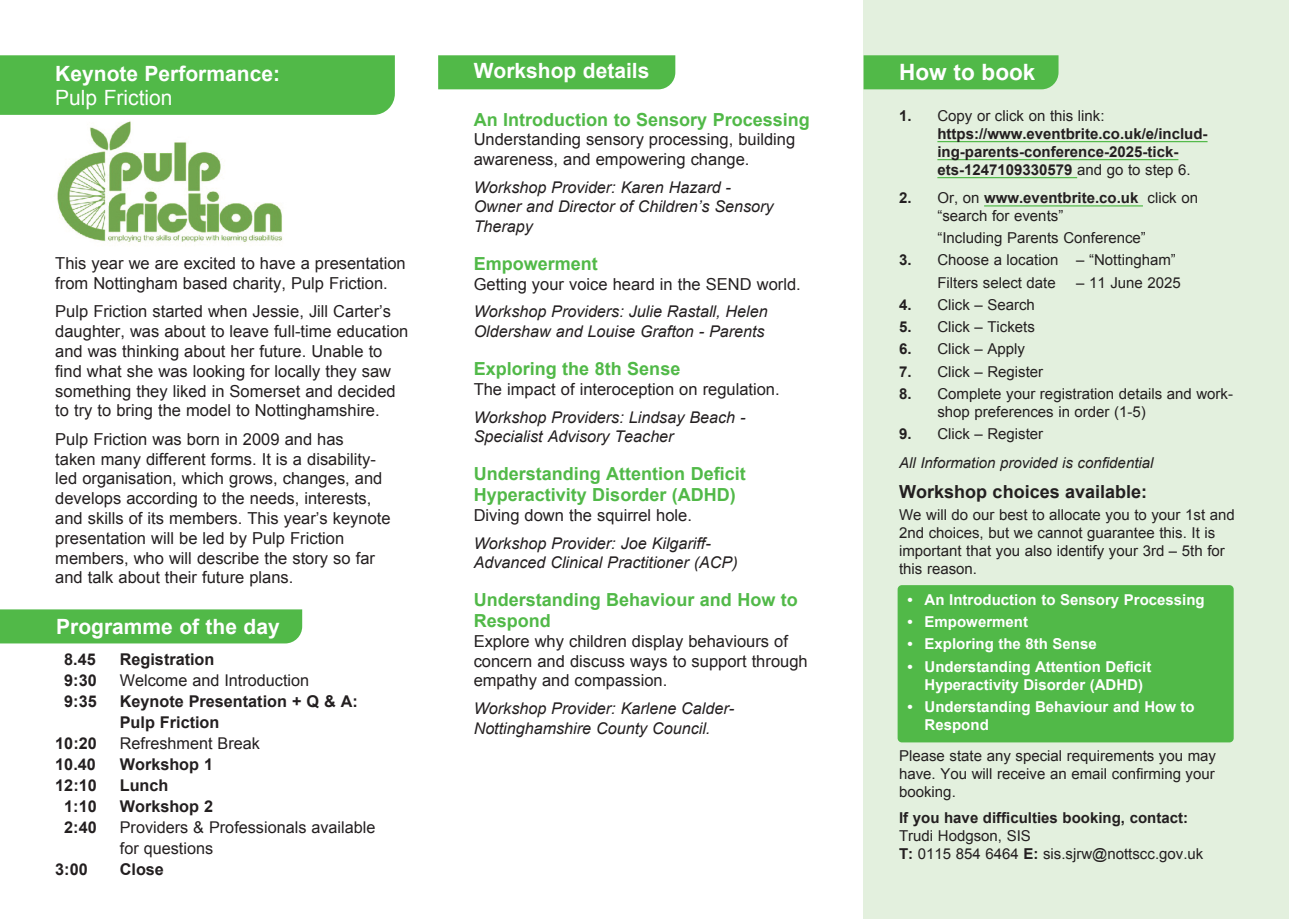
<style>
.page{position:relative;width:1289px;height:919px;background:#fff}
.page>*{position:absolute;margin:0;border:0;box-sizing:border-box;transform-origin:0 0}
.t1{font:700 22.5px "Arial";color:#fff}
.t2{font:700 21px "Arial";color:#fff}
.t3{font:21px "Arial";color:#fff}
.t4{font:700 18px/21px "Arial";color:#51b948}
.t5{font:700 18px "Arial";color:#231f20}
.t6{font:16.5px/19.8px "Arial";color:#231f20}
.t7{font:italic 16.2px/19.4px "Arial";color:#231f20}
.t8{font:700 16.2px/21px "Arial";color:#231f20}
.t9{font:16.2px/21px "Arial";color:#231f20}
.t10{font:15px/18px "Arial";color:#231f20}
.t11{font:700 15px/18px "Arial";color:#231f20}
.t12{font:700 15px/18px "Arial";color:#fff;text-align:center}
.t13{font:italic 15px/28.2px "Arial";color:#231f20}
.s1{font-weight:400}
.s2{font-weight:700}
.s3{font-weight:700;font-style:normal}
.s4{font-style:normal}
</style>
<div class="page">
<div style="left:863px;top:0;width:425px;height:918px;background:#e3f0de"></div>
<div style="left:438px;top:55px;width:237px;height:34px;background:#51b948"></div>
<div style="left:863px;top:55px;width:195px;height:34px;background:#51b948"></div>
<div style="left:0;top:609px;width:302px;height:34px;background:#51b948"></div>
<div style="left:897px;top:585px;width:336px;height:157px;background:#51b948;border-radius:4px"></div>
<hr style="left:937px;top:141px;width:270px;height:1px;background:#51b948">
<hr style="left:937px;top:159px;width:241px;height:1px;background:#51b948">
<hr style="left:937px;top:177px;width:140px;height:1px;background:#51b948">
<hr style="left:984px;top:205px;width:158px;height:1px;background:#51b948">
<div style="left:0;top:55px;width:395px;height:60px;background:#51b948"></div>
<img style="left:57px;top:121px;width:226px;height:122px">
<p class="t2" style="left:55px;top:59px;width:226px">Keynote Performance:</p>
<p class="t3" style="left:55px;top:84px;width:119px">Pulp Friction</p>
<p class="t6" style="left:55px;top:254px;width:352px">This year we are excited to have a presentation from Nottingham based charity, Pulp Friction.</p>
<p class="t6" style="left:55px;top:302px;width:354px">Pulp Friction started when Jessie, Jill Carter’s daughter, was about to leave full-time education and was thinking about her future. Unable to find what she was looking for locally they saw something they liked in Somerset and decided to try to bring the model to Nottinghamshire.</p>
<p class="t6" style="left:55px;top:429px;width:337px">Pulp Friction was born in 2009 and has<br>taken many different forms. It is a disability&shy;led organisation, which grows, changes, and develops according to the needs, interests, and skills of its members. This year’s keynote presentation will be led by Pulp Friction members, who will describe the story so far and talk about their future plans.</p>
<p class="t2" style="left:56px;top:612px;width:225px">Programme of the day</p>
<p class="t8" style="left:64px;top:649px;width:33px">8.45</p>
<p class="t8" style="left:120px;top:649px;width:96px">Registration</p>
<p class="t8" style="left:64px;top:670px;width:34px">9:30</p>
<p class="t9" style="left:120px;top:670px;width:191px">Welcome and Introduction</p>
<p class="t8" style="left:64px;top:691px;width:34px">9:35</p>
<p class="t8" style="left:120px;top:691px;width:239px">Keynote Presentation + Q &amp; A:<br>Pulp Friction</p>
<p class="t8" style="left:55px;top:733px;width:43px">10:20</p>
<p class="t9" style="left:120px;top:733px;width:142px">Refreshment Break</p>
<p class="t8" style="left:55px;top:754px;width:42px">10.40</p>
<p class="t8" style="left:120px;top:754px;width:95px">Workshop 1</p>
<p class="t8" style="left:55px;top:775px;width:43px">12:10</p>
<p class="t8" style="left:120px;top:775px;width:50px">Lunch</p>
<p class="t8" style="left:64px;top:796px;width:34px">1:10</p>
<p class="t8" style="left:120px;top:796px;width:95px">Workshop 2</p>
<p class="t8" style="left:64px;top:817px;width:34px">2:40</p>
<p class="t9" style="left:120px;top:817px;width:257px">Providers &amp; Professionals available for questions</p>
<p class="t8" style="left:55px;top:859px;width:34px">3:00</p>
<p class="t8" style="left:120px;top:859px;width:46px">Close</p>
<p class="t2" style="left:473px;top:57px;width:177px">Workshop details</p>
<p class="t4" style="left:473px;top:109px;width:338px">An Introduction to Sensory Processing</p>
<p class="t6" style="left:473px;top:130px;width:323px">Understanding sensory processing, building awareness, and empowering change.</p>
<p class="t7" style="left:473px;top:178px;width:301px">Workshop Provider: Karen Hazard -<br>Owner and Director of Children’s Sensory<br>Therapy</p>
<p class="t4" style="left:473px;top:253px;width:126px">Empowerment</p>
<p class="t6" style="left:473px;top:274px;width:328px">Getting your voice heard in the SEND world.</p>
<p class="t7" style="left:473px;top:302px;width:295px">Workshop Providers: Julie Rastall, Helen<br>Oldershaw and Louise Grafton - Parents</p>
<p class="t4" style="left:473px;top:358px;width:208px">Exploring the 8th Sense</p>
<p class="t6" style="left:473px;top:379px;width:307px">The impact of interoception on regulation.</p>
<p class="t7" style="left:473px;top:407px;width:273px">Workshop Providers: Lindsay Beach -<br>Specialist Advisory Teacher</p>
<p class="t4" style="left:473px;top:463px;width:273px">Understanding Attention Deficit<br>Hyperactivity Disorder (ADHD)</p>
<p class="t6" style="left:473px;top:505px;width:220px">Diving down the squirrel hole.</p>
<p class="t7" style="left:473px;top:533px;width:265px">Workshop Provider: Joe Kilgariff-<br>Advanced Clinical Practitioner (ACP)</p>
<p class="t4" style="left:473px;top:589px;width:326px">Understanding Behaviour and How to<br>Respond</p>
<p class="t6" style="left:473px;top:631px;width:335px">Explore why children display behaviours of concern and discuss ways to support through empathy and compassion.</p>
<p class="t7" style="left:473px;top:699px;width:262px">Workshop Provider: Karlene Calder-<br>Nottinghamshire County Council.</p>
<h1 class="t1" style="left:899px;top:57px;width:138px">How to book</h1>
<p class="t11" style="left:937px;top:107px;width:272px;text-indent:-38px">1. <span class="s1">Copy or click on this link: </span>https://www.eventbrite.co.uk/e/includ&shy;ing-parents-conference-2025-tick&shy;ets-1247109330579 <span class="s1">and go to step 6.</span></p>
<p class="t10" style="left:937px;top:189px;width:262px;text-indent:-38px"><span class="s2">2.</span> Or, on <span class="s2">www.eventbrite.co.uk</span> click on “search for events”</p>
<p class="t10" style="left:937px;top:229px;width:210px">“Including Parents Conference”</p>
<p class="t10" style="left:937px;top:249px;width:240px;line-height:22.2px;text-indent:-38px"><span class="s2">3.</span> Choose a location – “Nottingham”<br>Filters select date</p>
<p class="t10" style="left:1076px;top:273px;width:106px">– 11 June 2025</p>
<p class="t10" style="left:899px;top:296px;width:137px"><span class="s2">4.</span> Click – Search</p>
<p class="t10" style="left:899px;top:318px;width:137px"><span class="s2">5.</span> Click – Tickets</p>
<p class="t10" style="left:899px;top:340px;width:127px"><span class="s2">6.</span> Click – Apply</p>
<p class="t10" style="left:899px;top:362px;width:146px"><span class="s2">7.</span> Click – Register</p>
<p class="t10" style="left:937px;top:385px;width:297px;text-indent:-38px"><span class="s2">8.</span> Complete your registration details and work&shy;shop preferences in order (1-5)</p>
<p class="t13" style="left:899px;top:420px;width:256px"><span class="s3">9.</span> <span class="s4">Click – Register<br></span>All Information provided is confidential</p>
<p class="t5" style="left:899px;top:479px;width:250px">Workshop choices available:</p>
<p class="t10" style="left:899px;top:506px;width:337px">We will do our best to allocate you to your 1st and 2nd choices, but we cannot guarantee this. It is important that you also identify your 3rd – 5th for this reason.</p>
<p class="t12" style="left:907px;top:591px;width:299px">• An Introduction to Sensory Processing</p>
<p class="t12" style="left:907px;top:613px;width:122px">• Empowerment</p>
<p class="t12" style="left:907px;top:635px;width:191px">• Exploring the 8th Sense</p>
<p class="t12" style="left:907px;top:657px;width:245px">• Understanding Attention Deficit<br>Hyperactivity Disorder (ADHD)</p>
<p class="t12" style="left:924px;top:698px;width:272px;text-align:left;text-indent:-17px">• Understanding Behaviour and How to<br>Respond</p>
<p class="t10" style="left:899px;top:746px;width:318px;text-align:justify">Please state any special requirements you may have. You will receive an email confirming your booking.</p>
<p class="t11" style="left:899px;top:809px;width:290px">If you have difficulties booking, contact:</p>
<p class="t10" style="left:899px;top:827px;width:306px">Trudi Hodgson, SIS<br><span class="s2">T:</span> 0115 854 6464 <span class="s2">E:</span> sis.sjrw@nottscc.gov.uk</p>
</div>
